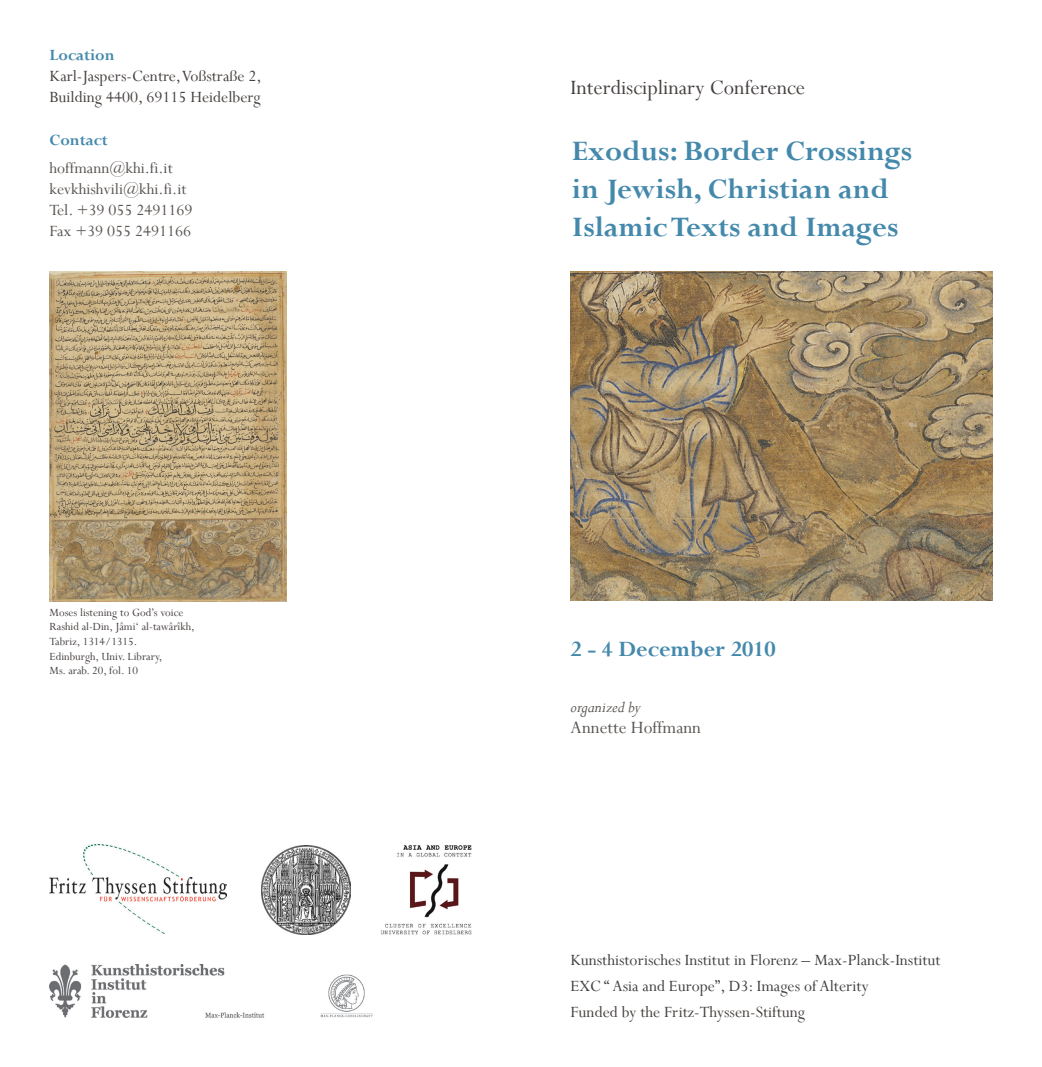
<style>
.page{position:relative;width:1042px;height:1067px;background:#fff}
.page>*{position:absolute;margin:0;border:0;box-sizing:border-box;transform-origin:0 0}
.t1{font:700 31.5px/37.8px "Perpetua";color:#4489ac}
.t2{font:700 24.5px "Perpetua";color:#4489ac}
.t3{font:22.75px "Perpetua";color:#45403e}
.t4{font:19.25px "Perpetua";color:#595451}
.t5{font:17.5px "Perpetua";color:#3f3f40}
.t6{font:17.5px/21px "Perpetua";color:#45403e}
.t7{font:17.5px/21px "Perpetua";color:#595451}
.t8{font:700 17.5px "Perpetua";color:#4489ac}
.t9{font:italic 17.5px "Perpetua";color:#595451}
.t10{font:12.25px/14.7px "Perpetua";color:#45403e}
</style>
<div class="page">
<img style="left:570px;top:272px;width:422px;height:329px">
<img style="left:50px;top:272px;width:237px;height:329px">
<img style="left:50px;top:964px;width:322px;height:53px">
<img style="left:261px;top:845px;width:89px;height:90px">
<img style="left:380px;top:845px;width:92px;height:90px">
<img style="left:50px;top:845px;width:176px;height:88px">
<h3 class="t8" style="left:50px;top:44px;width:66px">Location</h3>
<h3 class="t6" style="left:50px;top:65px;width:213px">Karl-Jaspers-Centre, Voßstraße 2,<br>Building 4400, 69115 Heidelberg</h3>
<h3 class="t8" style="left:50px;top:129px;width:60px">Contact</h3>
<h3 class="t7" style="left:50px;top:157px;width:144px">hoffmann@khi.fi.it kevkhishvili@khi.fi.it<br>Tel. +39 055 2491169<br>Fax +39 055 2491166</h3>
<p class="t10" style="left:50px;top:604px;width:147px">Moses listening to God’s voice<br>Rashid al-Din, Jâmi‘ al-tawârîkh,<br>Tabriz, 1314/1315.<br>Edinburgh, Univ. Library,<br>Ms. arab. 20, fol. 10</p>
<h3 class="t3" style="left:570px;top:73px;width:236px">Interdisciplinary Conference</h3>
<h1 class="t1" style="left:572px;top:131px;width:342px">Exodus: Border Crossings in Jewish, Christian and<br>Islamic Texts and Images</h1>
<h2 class="t2" style="left:570px;top:633px;width:207px">2 - 4 December 2010</h2>
<h3 class="t9" style="left:570px;top:696px;width:72px">organized by</h3>
<h3 class="t4" style="left:570px;top:715px;width:132px">Annette Hoffmann</h3>
<h3 class="t5" style="left:570px;top:949px;width:372px">Kunsthistorisches Institut in Florenz – Max-Planck-Institut</h3>
<h3 class="t5" style="left:570px;top:975px;width:300px">EXC “ Asia and Europe”, D3: Images of Alterity</h3>
<h3 class="t6" style="left:570px;top:1001px;width:236px">Funded by the Fritz-Thyssen-Stiftung</h3>
</div>
